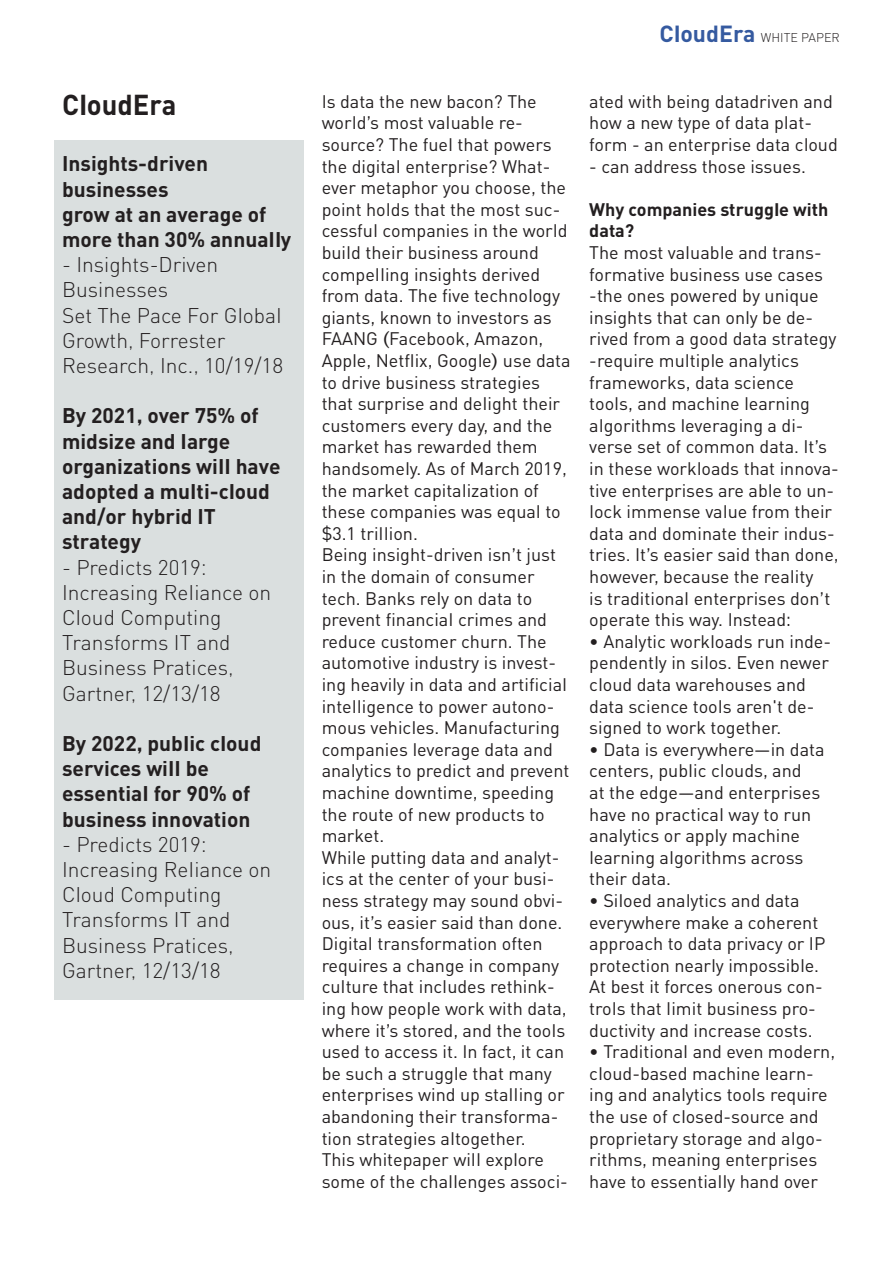
<style>
.page{position:relative;width:893px;height:1263px;background:#fff}
.page>*{position:absolute;margin:0;border:0;box-sizing:border-box;transform-origin:0 0}
.t1{font:700 28.5px "DI Nc";color:#231f20;scale:.96 1}
.t2{font:300 21px/25.2px "DI Nc";color:#231f20}
.t3{font:700 21px/25.2px "DI Nc";color:#231f20}
.t4{font:18px/21.6px "DI Nc";color:#231f20}
.t5{font:700 18px/21.6px "DI Nc";color:#231f20}
.t6{font:300 12.6px "DI Nc";color:#231f20}
.s1{font-weight:700;font-size:23.1px;color:#355aa0}
</style>
<div class="page">
<div style="left:54px;top:140px;width:250px;height:860px;background:#dadfdf"></div>
<p class="t6" style="left:660px;top:30px;width:182px"><span class="s1">CloudEra</span> WHITE PAPER</p>
<p class="t1" style="left:62px;top:86px;width:121px">CloudEra</p>
<p class="t4" style="left:322px;top:90px;width:250px">Is data the new bacon? The world’s most valuable re&shy;source? The fuel that powers the digital enterprise? What&shy;ever metaphor you choose, the point holds that the most suc&shy;cessful companies in the world build their business around compelling insights derived from data. The five technology giants, known to investors as<br>FAANG (Facebook, Amazon,<br>Apple, Netflix, Google) use data to drive business strategies that surprise and delight their customers every day, and the market has rewarded them handsomely. As of March 2019, the market capitalization of these companies was equal to $3.1 trillion.</p>
<p class="t4" style="left:322px;top:544px;width:249px">Being insight-driven isn’t just in the domain of consumer tech. Banks rely on data to prevent financial crimes and reduce customer churn. The automotive industry is invest&shy;ing heavily in data and artificial intelligence to power autono&shy;mous vehicles. Manufacturing companies leverage data and analytics to predict and prevent machine downtime, speeding the route of new products to market.</p>
<p class="t4" style="left:322px;top:846px;width:247px">While putting data and analyt&shy;ics at the center of your busi&shy;ness strategy may sound obvi&shy;ous, it’s easier said than done.<br>Digital transformation often requires a change in company culture that includes rethink&shy;ing how people work with data, where it’s stored, and the tools used to access it. In fact, it can be such a struggle that many enterprises wind up stalling or abandoning their transforma&shy;tion strategies altogether.</p>
<p class="t4" style="left:322px;top:1148px;width:248px">This whitepaper will explore some of the challenges associ-</p>
<p class="t3" style="left:62px;top:150px;width:147px">Insights-driven</p>
<p class="t3" style="left:62px;top:176px;width:108px">businesses</p>
<p class="t3" style="left:62px;top:201px;width:231px">grow at an average of more than 30% annually</p>
<p class="t2" style="left:62px;top:252px;width:158px">- Insights-Driven</p>
<p class="t2" style="left:62px;top:277px;width:108px">Businesses</p>
<p class="t2" style="left:62px;top:302px;width:221px">Set The Pace For Global<br>Growth, Forrester</p>
<p class="t2" style="left:62px;top:352px;width:223px">Research, Inc., 10/19/18</p>
<p class="t3" style="left:62px;top:402px;width:198px">By 2021, over 75% of</p>
<p class="t3" style="left:62px;top:428px;width:170px">midsize and large</p>
<p class="t3" style="left:62px;top:453px;width:220px">organizations will have adopted a multi-cloud and/or hybrid IT</p>
<p class="t3" style="left:62px;top:528px;width:81px">strategy</p>
<p class="t2" style="left:62px;top:554px;width:146px">- Predicts 2019:</p>
<p class="t2" style="left:62px;top:579px;width:211px">Increasing Reliance on<br>Cloud Computing</p>
<p class="t2" style="left:62px;top:630px;width:170px">Transforms IT and</p>
<p class="t2" style="left:62px;top:655px;width:173px">Business Pratices,</p>
<p class="t2" style="left:62px;top:680px;width:160px">Gartner, 12/13/18</p>
<p class="t3" style="left:62px;top:730px;width:201px">By 2022, public cloud services will be</p>
<p class="t3" style="left:62px;top:780px;width:190px">essential for 90% of business innovation</p>
<p class="t2" style="left:62px;top:831px;width:146px">- Predicts 2019:</p>
<p class="t2" style="left:62px;top:856px;width:211px">Increasing Reliance on<br>Cloud Computing</p>
<p class="t2" style="left:62px;top:907px;width:170px">Transforms IT and</p>
<p class="t2" style="left:62px;top:932px;width:173px">Business Pratices,</p>
<p class="t2" style="left:62px;top:957px;width:160px">Gartner, 12/13/18</p>
<p class="t4" style="left:589px;top:90px;width:250px">ated with being datadriven and how a new type of data plat&shy;form - an enterprise data cloud</p>
<p class="t4" style="left:589px;top:155px;width:218px">- can address those issues.</p>
<p class="t5" style="left:589px;top:198px;width:241px">Why companies struggle with data?</p>
<p class="t4" style="left:589px;top:241px;width:251px">The most valuable and trans&shy;formative business use cases -the ones powered by unique insights that can only be de&shy;rived from a good data strategy -require multiple analytics frameworks, data science tools, and machine learning algorithms leveraging a di&shy;verse set of common data. It’s in these workloads that innova&shy;tive enterprises are able to un&shy;lock immense value from their data and dominate their indus&shy;tries. It’s easier said than done, however, because the reality<br>is traditional enterprises don’t operate this way. Instead:</p>
<p class="t4" style="left:589px;top:630px;width:243px">• Analytic workloads run inde&shy;pendently in silos. Even newer cloud data warehouses and data science tools aren't de&shy;signed to work together.</p>
<p class="t4" style="left:589px;top:738px;width:237px">• Data is everywhere—in data centers, public clouds, and<br>at the edge—and enterprises have no practical way to run analytics or apply machine learning algorithms across their data.</p>
<p class="t4" style="left:589px;top:889px;width:238px">• Siloed analytics and data everywhere make a coherent approach to data privacy or IP protection nearly impossible.<br>At best it forces onerous con&shy;trols that limit business pro&shy;ductivity and increase costs.</p>
<p class="t4" style="left:589px;top:1040px;width:247px">• Traditional and even modern, cloud-based machine learn&shy;ing and analytics tools require the use of closed-source and proprietary storage and algo&shy;rithms, meaning enterprises have to essentially hand over</p>
</div>
